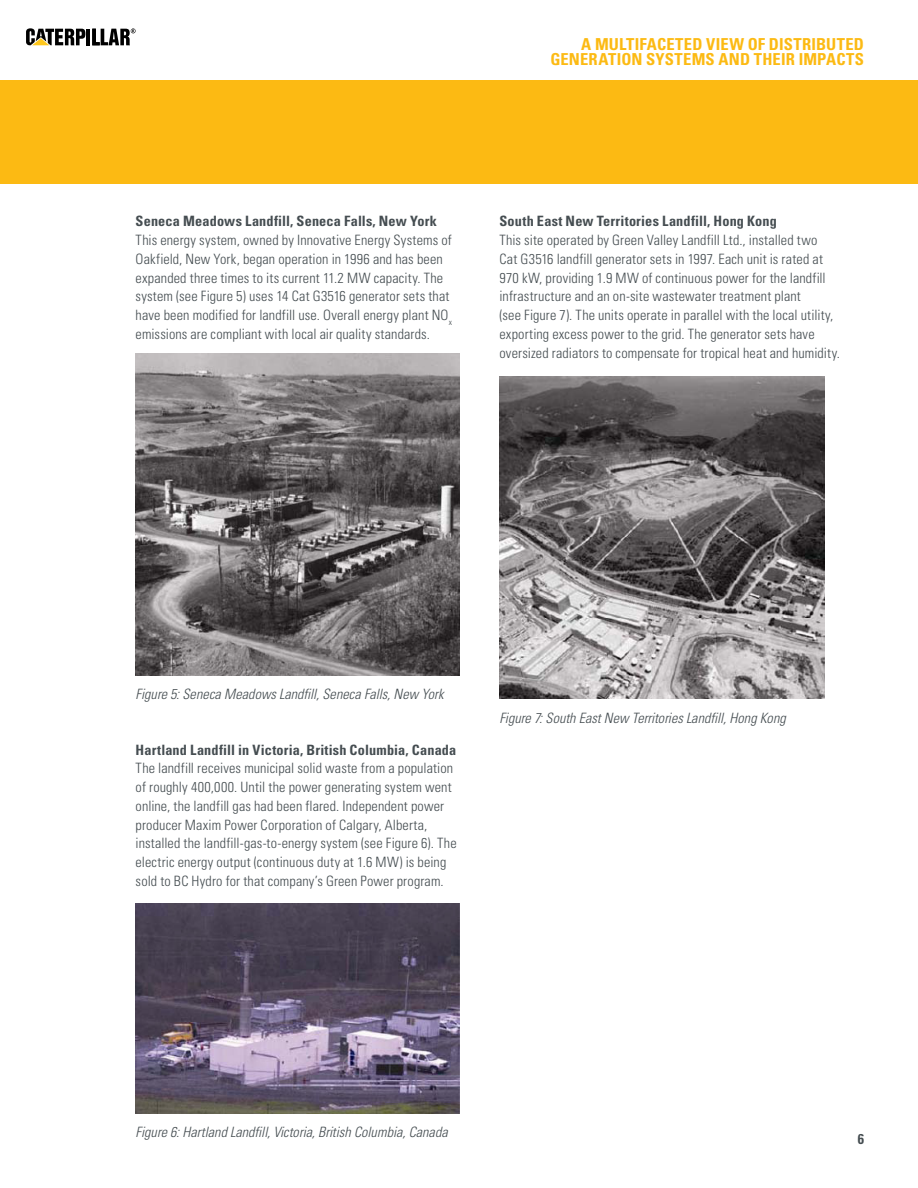
<style>
.page{position:relative;width:918px;height:1188px;background:#fff}
.page>*{position:absolute;margin:0;border:0;box-sizing:border-box;transform-origin:0 0}
.t1{font:700 condensed 16.5px/15px "Univers LT Std";letter-spacing:.01em;color:#fcba13;text-align:right}
.BULLETS{font:300 condensed 14.25px/18.8px "Univers LT Std";letter-spacing:.01em;color:#454d51}
.BULLETS-2{font:italic 300 condensed 14.25px "Univers LT Std";color:#454d51}
.t2{font:700 condensed 14.25px "Univers LT Std";color:#454d51}
.s1{font-weight:700}
</style>
<div class="page">
<hr style="left:87px;top:29px;width:3px;height:16px;background:#000">
<svg style="left:26px;top:28px;width:59px;height:17px"></svg>
<svg style="left:92px;top:28px;width:44px;height:17px"></svg>
<div style="left:0;top:81px;width:918px;height:103px;background:#fcba13"></div>
<img style="left:136px;top:354px;width:324px;height:322px">
<img style="left:136px;top:904px;width:324px;height:209px">
<img style="left:500px;top:376px;width:324px;height:323px">
<p class="t1" style="left:550px;top:37px;width:315px">A MULTIFACETED VIEW OF DISTRIBUTED<br>GENERATION SYSTEMS AND THEIR IMPACTS</p>
<p class="BULLETS" style="left:136px;top:212px;width:318px"><span class="s1">Seneca Meadows Landfill, Seneca Falls, New York </span>This energy system, owned by Innovative Energy Systems of Oakfield, New York, began operation in 1996 and has been expanded three times to its current 11.2 MW capacity. The system (see Figure 5) uses 14 Cat G3516 generator sets that have been modified for landfill use. Overall energy plant NO<sub>x </sub>emissions are compliant with local air quality standards.</p>
<p class="BULLETS" style="left:500px;top:212px;width:342px"><span class="s1">South East New Territories Landfill, Hong Kong<br></span>This site operated by Green Valley Landfill Ltd., installed two<br>Cat G3516 landfill generator sets in 1997. Each unit is rated at 970 kW, providing 1.9 MW of continuous power for the landfill infrastructure and an on-site wastewater treatment plant<br>(see Figure 7). The units operate in parallel with the local utility, exporting excess power to the grid. The generator sets have oversized radiators to compensate for tropical heat and humidity.</p>
<p class="BULLETS-2" style="left:136px;top:685px;width:309px">Figure 5: Seneca Meadows Landfill, Seneca Falls, New York</p>
<p class="BULLETS" style="left:136px;top:740px;width:323px"><span class="s1">Hartland Landfill in Victoria, British Columbia, Canada </span>The landfill receives municipal solid waste from a population of roughly 400,000. Until the power generating system went online, the landfill gas had been flared. Independent power producer Maxim Power Corporation of Calgary, Alberta, installed the landfill-gas-to-energy system (see Figure 6). The electric energy output (continuous duty at 1.6 MW) is being sold to BC Hydro for that company’s Green Power program.</p>
<p class="BULLETS-2" style="left:500px;top:709px;width:288px">Figure 7: South East New Territories Landfill, Hong Kong</p>
<p class="BULLETS-2" style="left:136px;top:1123px;width:314px">Figure 6: Hartland Landfill, Victoria, British Columbia, Canada</p>
<p class="t2" style="left:858px;top:1130px;width:8px">6</p>
</div>
